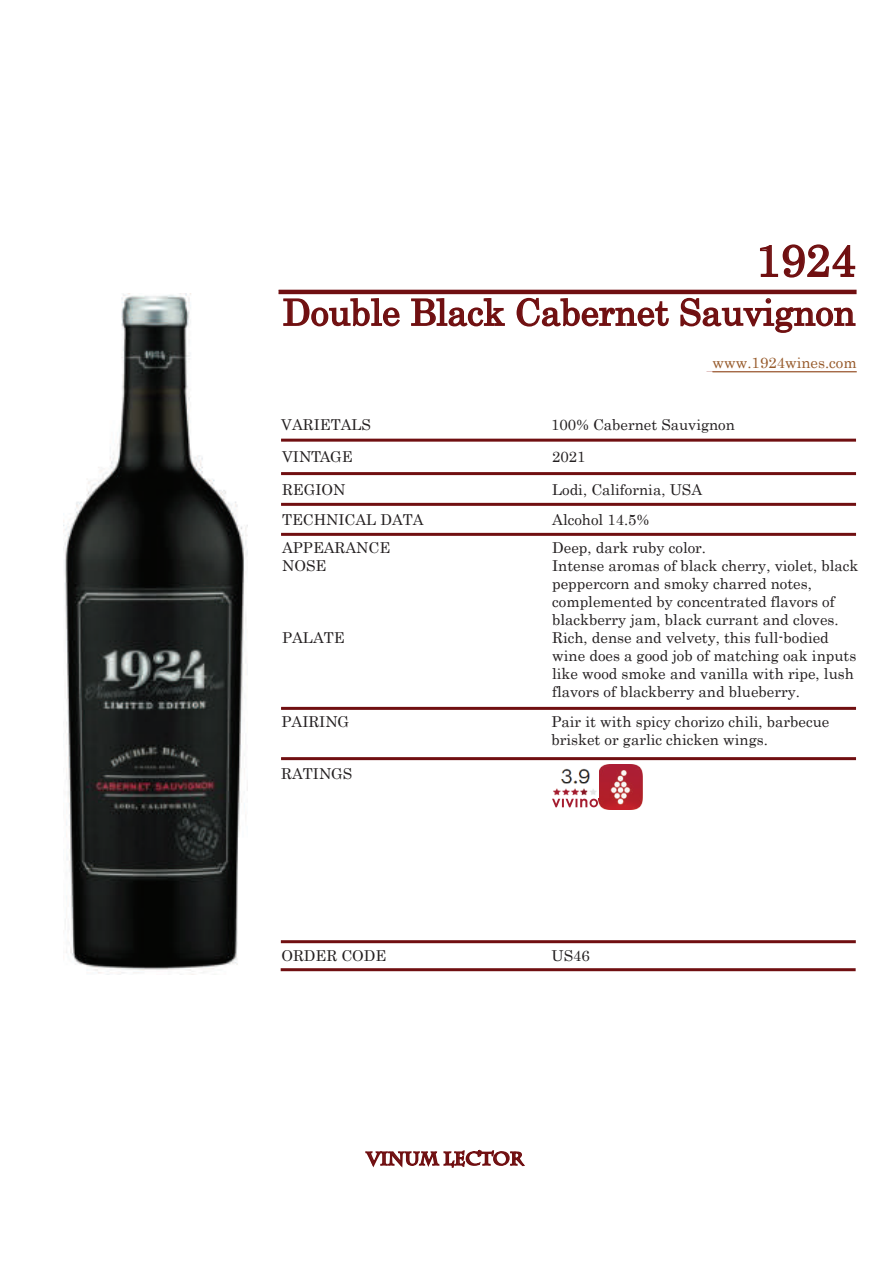
<style>
.page{position:relative;width:893px;height:1263px;background:#fff}
.page>*{position:absolute;margin:0;border:0;box-sizing:border-box;transform-origin:0 0}
.t1{font:45px "Century";color:#700f11}
.t2{font:36px "Century";color:#700f11}
.t3{font:700 18px "Charlemagne Std";color:#700f11}
.t4{font:15px/18px "Century";color:#231f20}
.t5{font:15px "Century";color:#965929}
</style>
<div class="page">
<hr style="left:278px;top:290px;width:579px;height:4px;background:#700f11">
<div style="left:281px;top:968px;width:575px;height:3px;border:2px solid #700f11"></div>
<svg style="left:365px;top:1149px;width:160px;height:19px"></svg>
<hr style="left:712px;top:371px;width:145px;height:1px;background:#965929">
<svg style="left:283px;top:298px;width:117px;height:29px"></svg>
<svg style="left:411px;top:298px;width:94px;height:29px"></svg>
<svg style="left:516px;top:297px;width:153px;height:30px"></svg>
<svg style="left:680px;top:297px;width:176px;height:36px"></svg>
<svg style="left:760px;top:244px;width:96px;height:34px"></svg>
<div style="left:281px;top:940px;width:575px;height:3px;border:2px solid #700f11"></div>
<div style="left:281px;top:472px;width:575px;height:3px;border:2px solid #700f11"></div>
<div style="left:281px;top:503px;width:575px;height:3px;border:2px solid #700f11"></div>
<div style="left:281px;top:707px;width:575px;height:3px;border:2px solid #700f11"></div>
<div style="left:281px;top:757px;width:575px;height:3px;border:2px solid #700f11"></div>
<div style="left:281px;top:439px;width:575px;height:3px;border:2px solid #700f11"></div>
<div style="left:281px;top:533px;width:575px;height:3px;border:2px solid #700f11"></div>
<img style="left:64px;top:293px;width:183px;height:682px">
<img style="left:552px;top:765px;width:90px;height:44px">
<h1 class="t1" style="left:756px;top:222px;width:102px">1924</h1>
<h2 class="t2" style="left:283px;top:282px;width:574px">Double Black Cabernet Sauvignon</h2>
<p class="t5" style="left:712px;top:350px;width:146px">www.1924wines.com</p>
<p class="t4" style="left:281px;top:415px;width:91px">VARIETALS</p>
<p class="t4" style="left:551px;top:415px;width:185px">100% Cabernet Sauvignon</p>
<p class="t4" style="left:282px;top:446px;width:72px">VINTAGE</p>
<p class="t4" style="left:552px;top:446px;width:35px">2021</p>
<p class="t4" style="left:282px;top:479px;width:65px">REGION</p>
<p class="t4" style="left:552px;top:479px;width:152px">Lodi, California, USA</p>
<p class="t4" style="left:282px;top:509px;width:143px">TECHNICAL DATA</p>
<p class="t4" style="left:552px;top:509px;width:98px">Alcohol 14.5%</p>
<p class="t4" style="left:282px;top:537px;width:110px">APPEARANCE</p>
<p class="t4" style="left:552px;top:537px;width:155px">Deep, dark ruby color.</p>
<p class="t4" style="left:282px;top:555px;width:46px">NOSE</p>
<p class="t4" style="left:552px;top:555px;width:308px">Intense aromas of black cherry, violet, black peppercorn and smoky charred notes, complemented by concentrated flavors of blackberry jam, black currant and cloves.</p>
<p class="t4" style="left:282px;top:627px;width:64px">PALATE</p>
<p class="t4" style="left:552px;top:627px;width:306px">Rich, dense and velvety, this full-bodied wine does a good job of matching oak inputs like wood smoke and vanilla with ripe, lush flavors of blackberry and blueberry.</p>
<p class="t4" style="left:282px;top:712px;width:69px">PAIRING</p>
<p class="t4" style="left:552px;top:712px;width:279px">Pair it with spicy chorizo chili, barbecue brisket or garlic chicken wings.</p>
<p class="t4" style="left:281px;top:763px;width:73px">RATINGS</p>
<p class="t4" style="left:281px;top:945px;width:106px">ORDER CODE</p>
<p class="t4" style="left:551px;top:945px;width:40px">US46</p>
<p class="t3" style="left:367px;top:1148px;width:158px">VINUM LECTOR</p>
</div>
